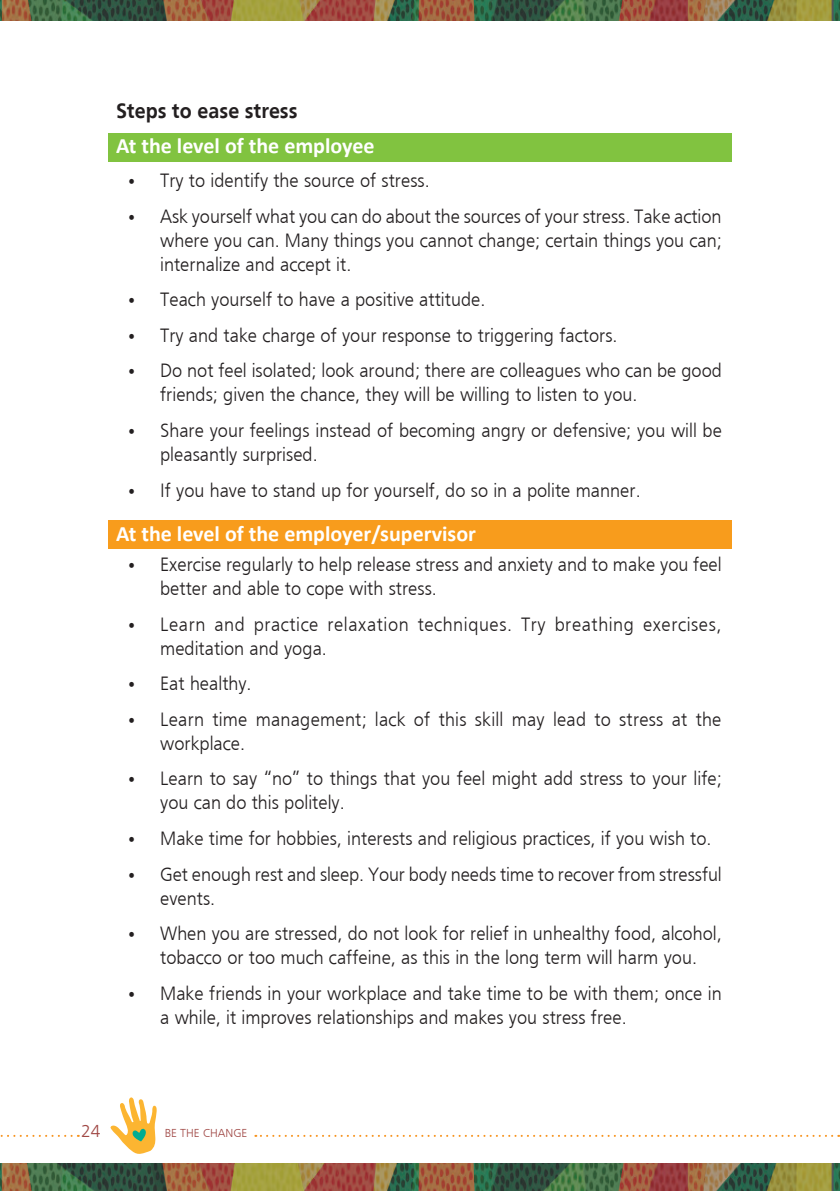
<style>
.page{position:relative;width:840px;height:1191px;background:#fff}
.page>*{position:absolute;margin:0;border:0;box-sizing:border-box;transform-origin:0 0}
.t1{font:700 22px "Calibri";color:#fff}
.Para1{font:700 22px "Frugal Sans";color:#231f20;scale:.93 1}
.t2{font:300 20px/24px "Frugal Sans";color:#231f20;scale:.94 1}
.t3{font:300 20px/24px "Frugal Sans";letter-spacing:.03em;color:#231f20;scale:.94 1}
.t4{font:300 18px "Frugal Sans";color:#a04845}
.t5{font:300 12px "Frugal Sans";color:#a04845}
</style>
<div class="page">
<img style="left:0;top:1163px;width:839px;height:28px">
<img style="left:0;top:0;width:839px;height:21px">
<svg style="left:110px;top:1097px;width:47px;height:57px"></svg>
<svg style="left:0;top:1134px;width:72px;height:2px"></svg>
<svg style="left:255px;top:1134px;width:572px;height:2px"></svg>
<div style="left:108px;top:134px;width:623px;height:28px;background:#81c340"></div>
<div style="left:108px;top:520px;width:623px;height:28px;background:#f89c1c"></div>
<p class="Para1" style="left:116px;top:98px;width:196px">Steps to ease stress</p>
<p class="t1" style="left:116px;top:132px;width:260px">At the level of the employee</p>
<p class="t2" style="left:126px;top:168px;width:324px">• Try to identify the source of stress.</p>
<p class="t2" style="left:160px;top:204px;width:598px;text-align:justify;text-indent:-34px">• Ask yourself what you can do about the sources of your stress. Take action where you can. Many things you cannot change; certain things you can; internalize and accept it.</p>
<p class="t2" style="left:126px;top:287px;width:383px">• Teach yourself to have a positive attitude.</p>
<p class="t2" style="left:126px;top:323px;width:524px">• Try and take charge of your response to triggering factors.</p>
<p class="t2" style="left:160px;top:359px;width:598px;text-indent:-34px">• Do not feel isolated; look around; there are colleagues who can be good friends; given the chance, they will be willing to listen to you.</p>
<p class="t2" style="left:160px;top:418px;width:598px;text-indent:-34px">• Share your feelings instead of becoming angry or defensive; you will be pleasantly surprised.</p>
<p class="t2" style="left:126px;top:478px;width:548px">• If you have to stand up for yourself, do so in a polite manner.</p>
<p class="t1" style="left:116px;top:520px;width:361px">At the level of the employer/supervisor</p>
<p class="t2" style="left:160px;top:552px;width:598px;text-indent:-34px">• Exercise regularly to help release stress and anxiety and to make you feel better and able to cope with stress.</p>
<p class="t3" style="left:160px;top:612px;width:598px;text-indent:-34px">• Learn and practice relaxation techniques. Try breathing exercises, meditation and yoga.</p>
<p class="t2" style="left:126px;top:671px;width:135px">• Eat healthy.</p>
<p class="t2" style="left:160px;top:707px;width:598px;text-indent:-34px">• Learn time management; lack of this skill may lead to stress at the workplace.</p>
<p class="t2" style="left:160px;top:766px;width:598px;text-indent:-34px">• Learn to say “no” to things that you feel might add stress to your life; you can do this politely.</p>
<p class="t2" style="left:126px;top:826px;width:624px">• Make time for hobbies, interests and religious practices, if you wish to.</p>
<p class="t2" style="left:160px;top:862px;width:598px;text-indent:-34px">• Get enough rest and sleep. Your body needs time to recover from stressful events.</p>
<p class="t2" style="left:126px;top:921px;width:634px;text-align:center">• When you are stressed, do not look for relief in unhealthy food, alcohol, tobacco or too much caffeine, as this in the long term will harm you.</p>
<p class="t2" style="left:160px;top:981px;width:598px;text-indent:-34px">• Make friends in your workplace and take time to be with them; once in a while, it improves relationships and makes you stress free.</p>
<p class="t4" style="left:81px;top:1120px;width:21px">24</p>
<p class="t5" style="left:165px;top:1126px;width:84px">BE THE CHANGE</p>
</div>
